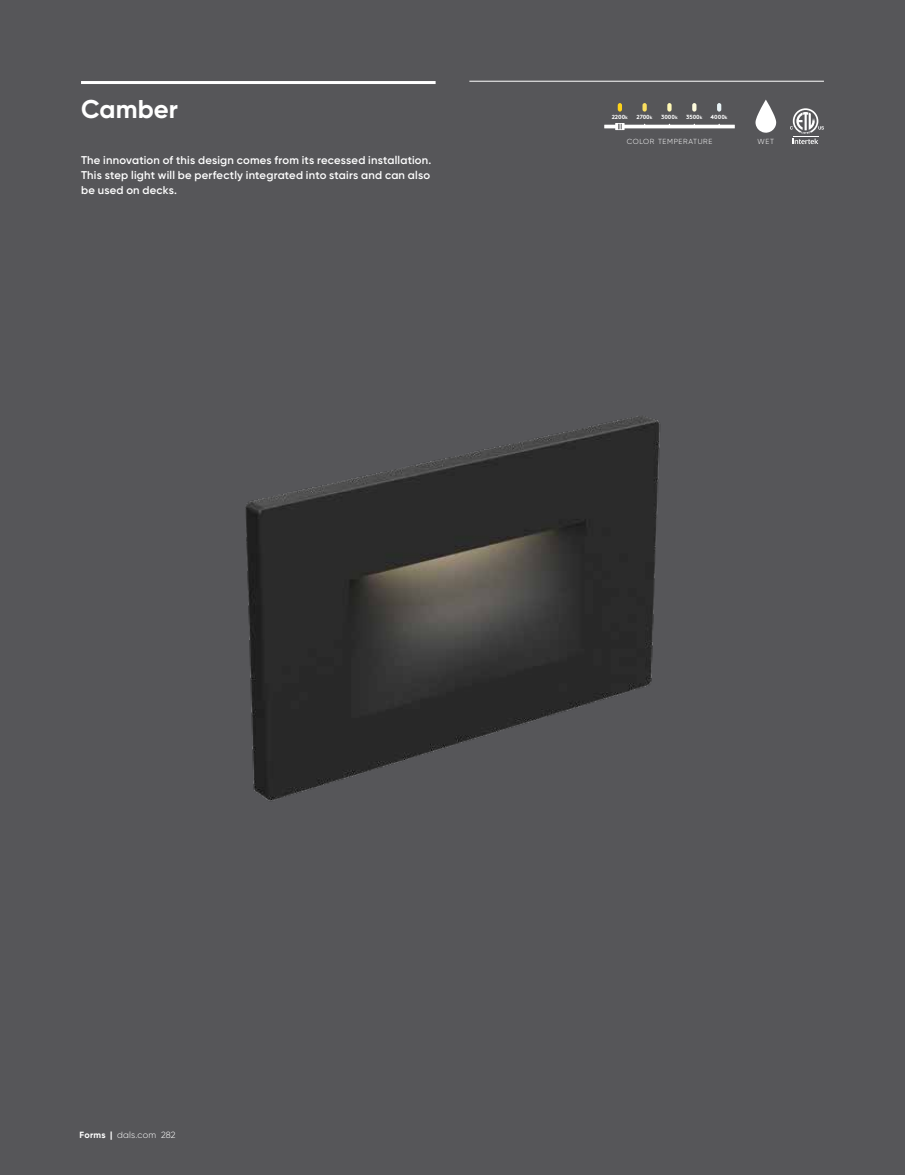
<style>
.page{position:relative;width:905px;height:1175px;background:#fff}
.page>*{position:absolute;margin:0;border:0;box-sizing:border-box;transform-origin:0 0}
.t1{font:700 25.65px "Gilroy";color:#fff}
.t2{font:600 11.25px/15px "Gilroy";letter-spacing:.02em;color:#fff;text-align:justify}
.t3{font:300 9px "Gilroy";letter-spacing:.02em;color:#fff}
.t4{font:300 7.35px "Gilroy";letter-spacing:.08em;color:#fff}
.t5{font:700 6px "Brown";letter-spacing:-.005em;color:#fff}
.s1{font-size:4.65px}
.s2{font-weight:700}
</style>
<div class="page">
<div style="left:0;top:0;width:904px;height:1174px;background:#565659"></div>
<hr style="left:469px;top:81px;width:355px;height:1px;background:#fff">
<hr style="left:81px;top:81px;width:354px;height:3px;background:#fff">
<img style="left:245px;top:121px;width:568px;height:680px">
<svg style="left:755px;top:100px;width:21px;height:33px"></svg>
<svg style="left:790px;top:108px;width:34px;height:36px"></svg>
<svg style="left:617px;top:103px;width:5px;height:9px"></svg>
<svg style="left:667px;top:103px;width:4px;height:9px"></svg>
<svg style="left:692px;top:103px;width:4px;height:9px"></svg>
<svg style="left:642px;top:103px;width:4px;height:9px"></svg>
<hr style="left:623px;top:125px;width:111px;height:3px;background:#fff">
<svg style="left:604px;top:123px;width:20px;height:7px"></svg>
<svg style="left:717px;top:103px;width:4px;height:9px"></svg>
<h1 class="t1" style="left:81px;top:93px;width:98px">Camber</h1>
<p class="t2" style="left:81px;top:152px;width:352px">The innovation of this design comes from its recessed installation.<br>This step light will be perfectly integrated into stairs and can also be used on decks.</p>
<p class="t5" style="left:611px;top:112px;width:18px">2200<span class="s1">k</span></p>
<p class="t5" style="left:636px;top:112px;width:18px">2700<span class="s1">k</span></p>
<p class="t5" style="left:661px;top:112px;width:18px">3000<span class="s1">k</span></p>
<p class="t5" style="left:686px;top:112px;width:18px">3500<span class="s1">k</span></p>
<p class="t5" style="left:710px;top:112px;width:19px">4000<span class="s1">k</span></p>
<p class="t4" style="left:626px;top:137px;width:87px">COLOR TEMPERATURE</p>
<p class="t4" style="left:757px;top:137px;width:18px">WET</p>
<p class="t3" style="left:80px;top:1129px;width:98px"><span class="s2">Forms |</span> dals.com 282</p>
</div>
